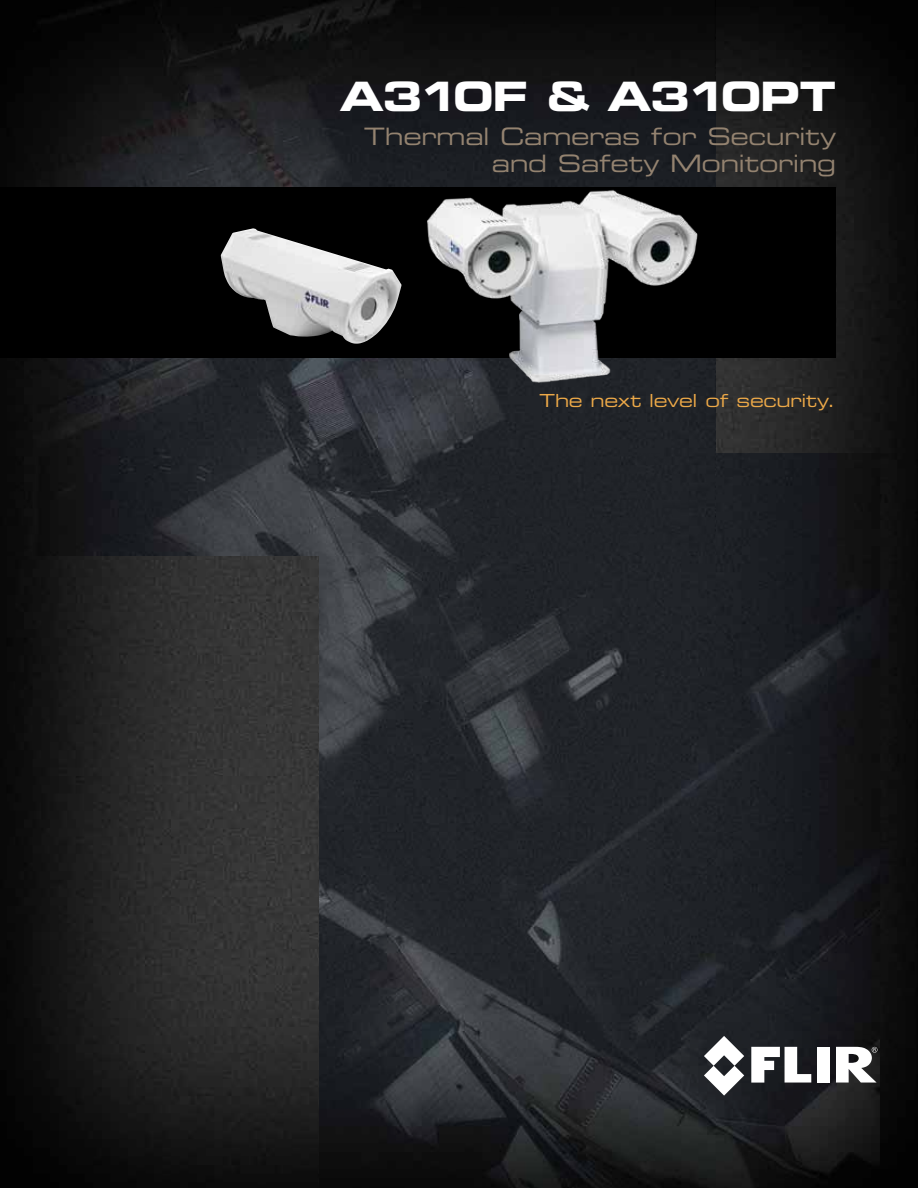
<style>
.page{position:relative;width:918px;height:1188px;background:#fff}
.page>*{position:absolute;margin:0;border:0;box-sizing:border-box;transform-origin:0 0}
.t1{font:40.5px "Eurostile LT Std Bold Ex 2";letter-spacing:-.035em;color:#fff}
.t2{font:24px/27px "Eurostile LT Std Ex 2";letter-spacing:-.02em;color:#948370;text-align:right}
.t3{font:18px "Eurostile LT Std Ex 2";letter-spacing:-.015em;color:#eda948}
</style>
<div class="page">
<img style="left:0;top:0;width:918px;height:1188px">
<img style="left:320px;top:453px;width:598px;height:735px">
<img style="left:0;top:0;width:716px;height:555px">
<div style="left:0;top:188px;width:836px;height:170px;background:#000"></div>
<img style="left:413px;top:185px;width:295px;height:227px">
<img style="left:221px;top:228px;width:181px;height:116px">
<svg style="left:751px;top:1047px;width:60px;height:36px"></svg>
<div style="left:817px;top:1047px;width:13px;height:36px;background:#fff"></div>
<svg style="left:704px;top:1036px;width:40px;height:60px"></svg>
<svg style="left:836px;top:1047px;width:41px;height:36px"></svg>
<h1 class="t1" style="left:340px;top:68px;width:498px">A310F &amp; A310PT</h1>
<p class="t2" style="left:364px;top:122px;width:473px">Thermal Cameras for Security and Safety Monitoring</p>
<p class="t3" style="left:539px;top:388px;width:298px">The next level of security.</p>
</div>
